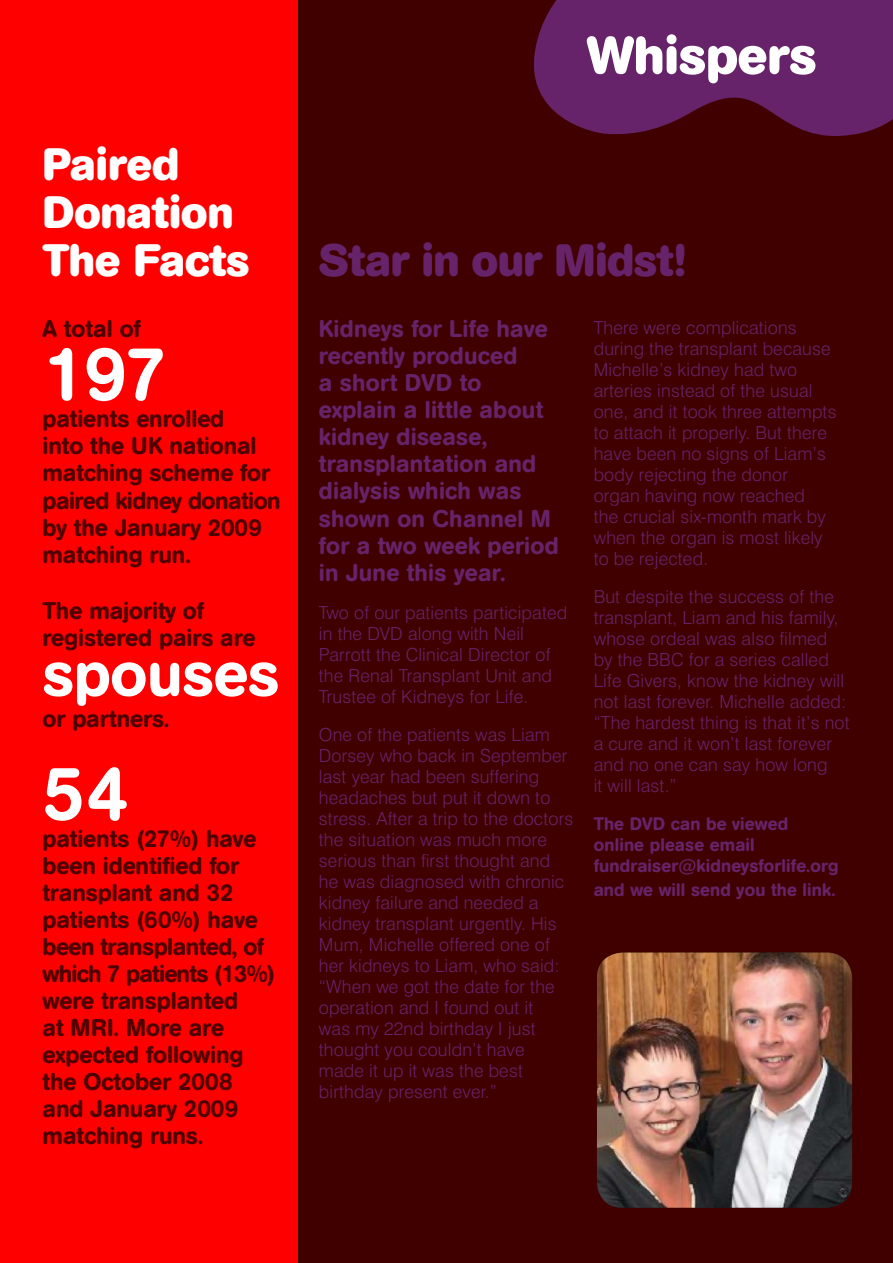
<style>
.page{position:relative;width:893px;height:1263px;background:#fff}
.page>*{position:absolute;margin:0;border:0;box-sizing:border-box;transform-origin:0 0}
.t1{font:500 75px "AG Book Rounded";color:#fff}
.t2{font:500 63px "AG Book Rounded";color:#fff}
.t3{font:700 52.5px "AG Book Rounded";color:#fff}
.t4{font:700 45px/48px "AG Book Rounded";color:#fff}
.t5{font:700 45px "AG Book Rounded";letter-spacing:-.01em;color:#672369}
.t6{font:500 24px/27px "AG Book Rounded";color:#4d0000}
.t7{font:500 24px/27px "AG Book Rounded";letter-spacing:.01em;color:#672369}
.t8{font:300 18px/21px "Swiss 721 BT";letter-spacing:.01em;color:#672369}
.t9{font:500 18px/21px "AG Book Rounded";letter-spacing:.01em;color:#672369}
.s1{font-family:"Swiss 721 BT"}
</style>
<div class="page">
<div style="left:298px;top:0;width:595px;height:1263px;background:#400000"></div>
<img style="left:597px;top:952px;width:255px;height:256px">
<svg style="left:534px;top:0;width:359px;height:136px;background:#621e5c"></svg>
<div style="left:0;top:0;width:298px;height:1263px;background:#f00"></div>
<h3 class="t4" style="left:43px;top:143px;width:209px">Paired<br>Donation<br>The Facts</h3>
<h3 class="t6" style="left:43px;top:317px;width:100px">A total of</h3>
<h1 class="t1" style="left:43px;top:346px;width:126px">197</h1>
<h3 class="t6" style="left:43px;top:407px;width:240px">patients enrolled<br>into the UK national matching scheme for paired kidney donation by the January 2009 matching run.</h3>
<h3 class="t6" style="left:43px;top:599px;width:214px">The majority of registered pairs are</h3>
<h2 class="t2" style="left:43px;top:650px;width:238px">spouses</h2>
<h3 class="t6" style="left:43px;top:707px;width:128px">or partners.</h3>
<h1 class="t1" style="left:43px;top:766px;width:87px">54</h1>
<h3 class="t6" style="left:43px;top:827px;width:234px">patients (27%) have been identified for transplant and 32 patients (60%) have been transplanted, of which 7 patients (13%) were transplanted<br>at MRI. More are expected following the October 2008 and January 2009 matching runs.</h3>
<h3 class="t3" style="left:587px;top:34px;width:231px">Whispers</h3>
<h3 class="t5" style="left:319px;top:242px;width:368px">Star in our Midst!</h3>
<h3 class="t7" style="left:319px;top:317px;width:241px">Kidneys for Life have recently produced<br>a short DVD to explain a little about kidney disease, transplantation and dialysis which was shown on Channel M for a two week period in June this year.</h3>
<p class="t8" style="left:319px;top:603px;width:250px">Two of our patients participated in the DVD along with Neil<br>Parrott the Clinical Director of the Renal Transplant Unit and<br>Trustee of Kidneys for Life.</p>
<p class="t8" style="left:319px;top:725px;width:256px">One of the patients was Liam<br>Dorsey who back in September last year had been suffering headaches but put it down to stress. After a trip to the doctors the situation was much more serious than first thought and he was diagnosed with chronic kidney failure and needed a kidney transplant urgently. His<br>Mum, Michelle offered one of her kidneys to Liam, who said: “When we got the date for the operation and I found out it<br>was my 22nd birthday I just thought you couldn’t have made it up it was the best birthday present ever.”</p>
<p class="t8" style="left:594px;top:319px;width:244px">There were complications during the transplant because<br>Michelle’s kidney had two arteries instead of the usual one, and it took three attempts to attach it properly. But there have been no signs of Liam’s body rejecting the donor organ having now reached<br>the crucial six-month mark by when the organ is most likely to be rejected.</p>
<p class="t8" style="left:594px;top:588px;width:257px">But despite the success of the transplant, Liam and his family, whose ordeal was also filmed by the BBC for a series called<br>Life Givers, know the kidney will not last forever. Michelle added: “The hardest thing is that it’s not a cure and it won’t last forever and no one can say how long<br>it will last.”</p>
<p class="t9" style="left:594px;top:815px;width:246px">The DVD can be viewed online please email fundraiser<span class="s1">@</span>kidneysforlife.org</p>
<p class="t9" style="left:594px;top:881px;width:243px">and we will send you the link.</p>
</div>
